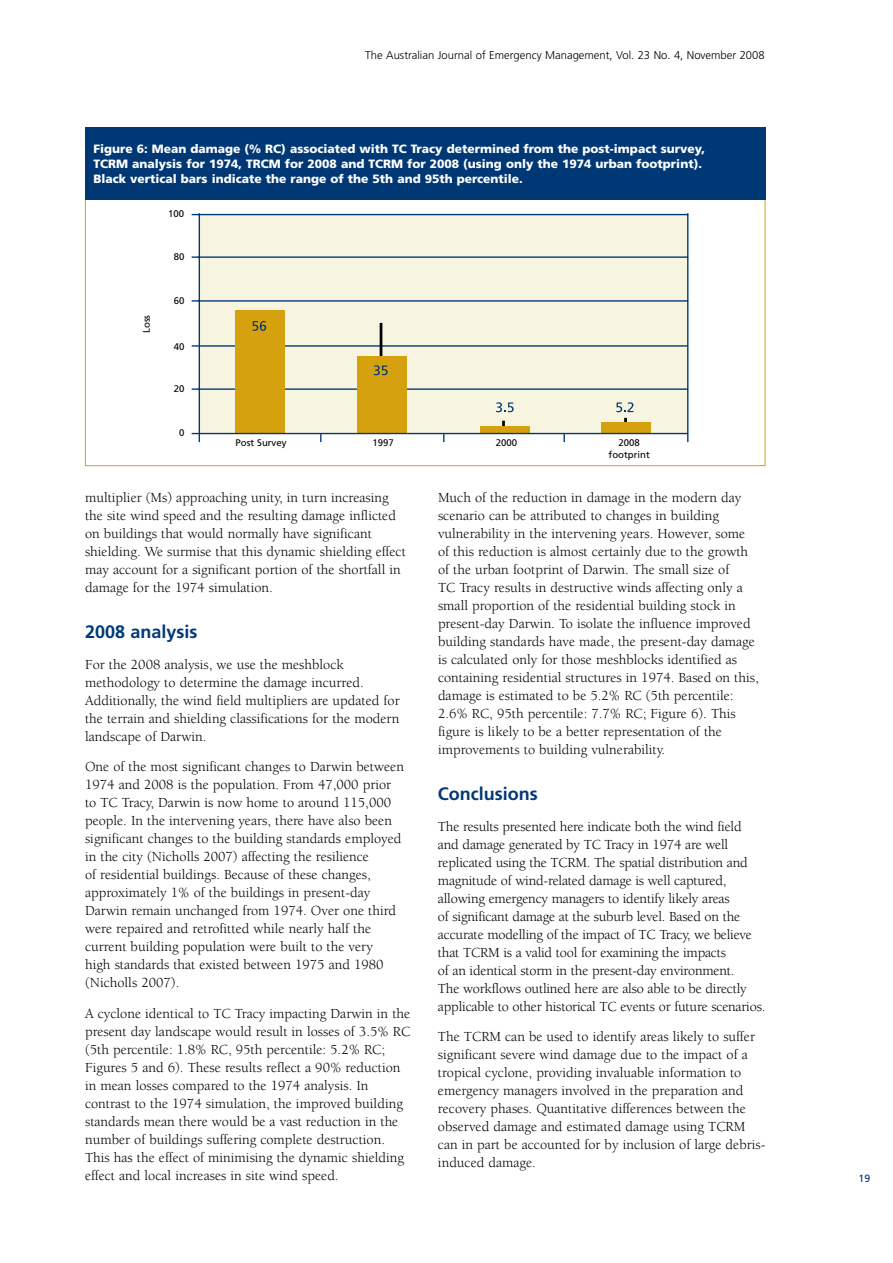
<style>
.page{position:relative;width:893px;height:1263px;background:#fff}
.page>*{position:absolute;margin:0;border:0;box-sizing:border-box;transform-origin:0 0}
.t1{font:700 18px "Frutiger";color:#003876}
.t2{font:14.25px/18px "Berkeley";color:#000}
.t3{font:900 12px/15px "Frutiger";color:#fff}
.t4{font:300 11.25px "Frutiger";color:#000}
.t5{font:10.5px "Frutiger";color:#003876}
.t6{font:9.6px/11.7px "Frutiger";color:#000;text-align:center}
</style>
<div class="page">
<div style="left:199px;top:215px;width:489px;height:219px;background:#f7f4e0"></div>
<hr style="left:192px;top:214px;width:496px;height:1px;background:#003876">
<hr style="left:199px;top:213px;width:1px;height:229px;background:#003876">
<svg style="left:563px;top:434px;width:2px;height:8px"></svg>
<hr style="left:687px;top:213px;width:1px;height:229px;background:#003876">
<hr style="left:192px;top:256px;width:496px;height:2px;background:#003876">
<hr style="left:192px;top:300px;width:496px;height:2px;background:#003876">
<hr style="left:192px;top:388px;width:496px;height:2px;background:#003876">
<svg style="left:496px;top:402px;width:18px;height:10px"></svg>
<svg style="left:616px;top:402px;width:18px;height:10px"></svg>
<svg style="left:502px;top:421px;width:3px;height:5px"></svg>
<svg style="left:624px;top:418px;width:3px;height:4px"></svg>
<div style="left:480px;top:426px;width:49px;height:7px;background:#d5a10f"></div>
<div style="left:601px;top:422px;width:50px;height:11px;background:#d5a10f"></div>
<hr style="left:192px;top:345px;width:496px;height:2px;background:#003876">
<div style="left:235px;top:310px;width:50px;height:124px;background:#d5a10f"></div>
<svg style="left:253px;top:321px;width:13px;height:10px"></svg>
<hr style="left:380px;top:323px;width:2px;height:34px;background:#000">
<div style="left:357px;top:356px;width:50px;height:78px;background:#d5a10f"></div>
<svg style="left:374px;top:365px;width:14px;height:10px"></svg>
<hr style="left:192px;top:433px;width:496px;height:1px;background:#003876">
<div style="left:85px;top:127px;width:680px;height:72px;background:#003876"></div>
<p class="t4" style="left:365px;top:49px;width:401px">The Australian Journal of Emergency Management, Vol. 23 No. 4, November 2008</p>
<p class="t3" style="left:94px;top:141px;width:613px">Figure 6: Mean damage (% RC) associated with TC Tracy determined from the post-impact survey,<br>TCRM analysis for 1974, TRCM for 2008 and TCRM for 2008 (using only the 1974 urban footprint).<br>Black vertical bars indicate the range of the 5th and 95th percentile.</p>
<p class="t6" style="left:141px;top:333px;width:20px;rotate:-90deg">Loss</p>
<p class="t6" style="left:168px;top:208px;width:18px">100</p>
<p class="t6" style="left:174px;top:250px;width:12px">80</p>
<p class="t6" style="left:174px;top:294px;width:12px">60</p>
<p class="t6" style="left:174px;top:341px;width:12px">40</p>
<p class="t6" style="left:174px;top:383px;width:12px">20</p>
<p class="t6" style="left:179px;top:427px;width:7px">0</p>
<p class="t6" style="left:236px;top:437px;width:52px">Post Survey</p>
<p class="t6" style="left:373px;top:437px;width:23px">1997</p>
<p class="t6" style="left:496px;top:437px;width:23px">2000</p>
<p class="t6" style="left:609px;top:437px;width:43px">2008 footprint</p>
<p class="t2" style="left:85px;top:489px;width:322px">multiplier (Ms) approaching unity, in turn increasing the site wind speed and the resulting damage inflicted on buildings that would normally have significant shielding. We surmise that this dynamic shielding effect may account for a significant portion of the shortfall in damage for the 1974 simulation.</p>
<p class="t1" style="left:85px;top:621px;width:114px">2008 analysis</p>
<p class="t2" style="left:85px;top:655px;width:316px">For the 2008 analysis, we use the meshblock methodology to determine the damage incurred.<br>Additionally, the wind field multipliers are updated for the terrain and shielding classifications for the modern landscape of Darwin.</p>
<p class="t2" style="left:85px;top:758px;width:320px">One of the most significant changes to Darwin between 1974 and 2008 is the population. From 47,000 prior to TC Tracy, Darwin is now home to around 115,000 people. In the intervening years, there have also been significant changes to the building standards employed in the city (Nicholls 2007) affecting the resilience<br>of residential buildings. Because of these changes, approximately 1% of the buildings in present-day Darwin remain unchanged from 1974. Over one third were repaired and retrofitted while nearly half the current building population were built to the very<br>high standards that existed between 1975 and 1980 (Nicholls 2007).</p>
<p class="t2" style="left:85px;top:1005px;width:327px">A cyclone identical to TC Tracy impacting Darwin in the present day landscape would result in losses of 3.5% RC (5th percentile: 1.8% RC, 95th percentile: 5.2% RC; Figures 5 and 6). These results reflect a 90% reduction in mean losses compared to the 1974 analysis. In contrast to the 1974 simulation, the improved building standards mean there would be a vast reduction in the number of buildings suffering complete destruction.<br>This has the effect of minimising the dynamic shielding effect and local increases in site wind speed.</p>
<p class="t2" style="left:438px;top:489px;width:322px">Much of the reduction in damage in the modern day scenario can be attributed to changes in building vulnerability in the intervening years. However, some of this reduction is almost certainly due to the growth of the urban footprint of Darwin. The small size of<br>TC Tracy results in destructive winds affecting only a small proportion of the residential building stock in present-day Darwin. To isolate the influence improved building standards have made, the present-day damage is calculated only for those meshblocks identified as containing residential structures in 1974. Based on this, damage is estimated to be 5.2% RC (5th percentile:<br>2.6% RC, 95th percentile: 7.7% RC; Figure 6). This figure is likely to be a better representation of the improvements to building vulnerability.</p>
<p class="t1" style="left:438px;top:783px;width:101px">Conclusions</p>
<p class="t2" style="left:438px;top:817px;width:329px">The results presented here indicate both the wind field and damage generated by TC Tracy in 1974 are well replicated using the TCRM. The spatial distribution and magnitude of wind-related damage is well captured, allowing emergency managers to identify likely areas<br>of significant damage at the suburb level. Based on the accurate modelling of the impact of TC Tracy, we believe that TCRM is a valid tool for examining the impacts<br>of an identical storm in the present-day environment.<br>The workflows outlined here are also able to be directly applicable to other historical TC events or future scenarios.</p>
<p class="t2" style="left:438px;top:1028px;width:329px">The TCRM can be used to identify areas likely to suffer significant severe wind damage due to the impact of a tropical cyclone, providing invaluable information to emergency managers involved in the preparation and recovery phases. Quantitative differences between the observed damage and estimated damage using TCRM can in part be accounted for by inclusion of large debris&shy;induced damage.</p>
<p class="t5" style="left:858px;top:1172px;width:13px">19</p>
</div>
